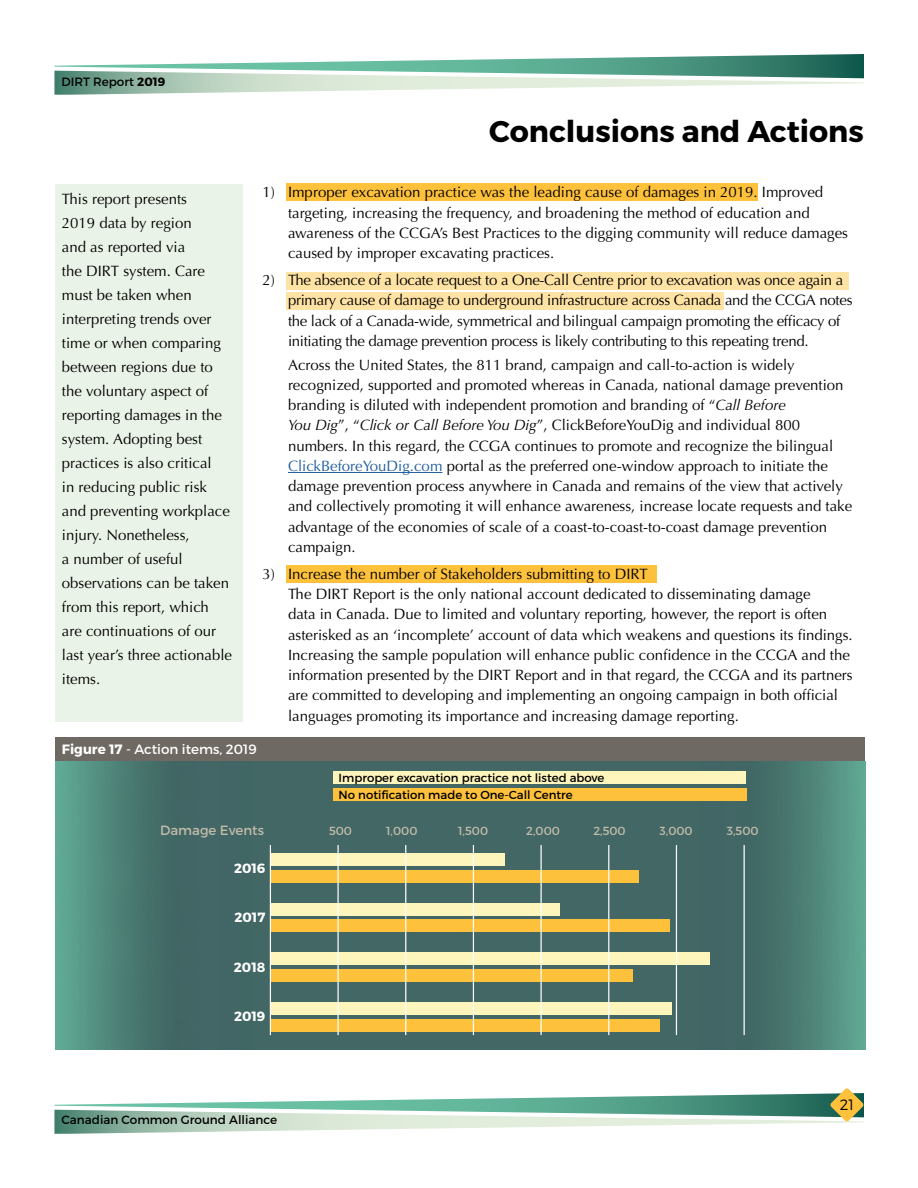
<style>
.page{position:relative;width:918px;height:1188px;background:#fff}
.page>*{position:absolute;margin:0;border:0;box-sizing:border-box;transform-origin:0 0}
.t1{font:700 30px "Montserrat";color:#000}
.t2{font:15px/24px "Optima";color:#000}
.t3{font:15px/20.2px "Optima";letter-spacing:-.02em;color:#000}
.t4{font:300 15px "Montserrat";color:#000}
.t5{font:13.5px "Montserrat";color:#fff}
.t6{font:700 13.35px "Montserrat";color:#fff}
.t7{font:13.35px "Montserrat";color:#c1bba9}
.t8{font:12px "Montserrat";color:#000}
.t9{font:11.7px/16.8px "Montserrat";color:#000}
.t10{font:11.7px "Montserrat";color:#c1bba9}
.s1{font-weight:700}
.s2{font-style:italic}
.s3{color:#215e9e}
</style>
<div class="page">
<svg style="left:54px;top:54px;width:810px;height:41px"></svg>
<svg style="left:54px;top:1088px;width:810px;height:46px"></svg>
<div style="left:55px;top:737px;width:810px;height:24px;background:#6e6963"></div>
<img style="left:55px;top:761px;width:810px;height:289px">
<div style="left:270px;top:853px;width:234px;height:13px;background:#fef5bc"></div>
<div style="left:270px;top:903px;width:290px;height:12px;background:#fef5bc"></div>
<div style="left:270px;top:919px;width:400px;height:13px;background:#fec13b"></div>
<div style="left:270px;top:952px;width:440px;height:13px;background:#fef5bc"></div>
<div style="left:271px;top:969px;width:362px;height:13px;background:#fec13b"></div>
<div style="left:270px;top:1002px;width:402px;height:13px;background:#fef5bc"></div>
<div style="left:270px;top:1019px;width:390px;height:12px;background:#fec13b"></div>
<div style="left:270px;top:870px;width:369px;height:13px;background:#fec13b"></div>
<div style="left:333px;top:771px;width:413px;height:13px;background:#fef5bc"></div>
<div style="left:333px;top:788px;width:413px;height:13px;background:#fec13b"></div>
<hr style="left:744px;top:845px;width:1px;height:190px;background:#fff">
<hr style="left:676px;top:845px;width:1px;height:190px;background:#fff">
<hr style="left:608px;top:845px;width:1px;height:190px;background:#fff">
<hr style="left:541px;top:845px;width:1px;height:190px;background:#fff">
<hr style="left:473px;top:845px;width:1px;height:190px;background:#fff">
<hr style="left:405px;top:845px;width:1px;height:190px;background:#fff">
<hr style="left:337px;top:845px;width:2px;height:190px;background:#fff">
<hr style="left:270px;top:845px;width:1px;height:190px;background:#fff">
<div style="left:55px;top:184px;width:188px;height:537px;background:#eaf3e7"></div>
<hr style="left:288px;top:472px;width:154px;height:1px;background:#215e9e">
<div style="left:286px;top:184px;width:472px;height:17px;background:#fec13b"></div>
<div style="left:286px;top:272px;width:563px;height:17px;background:#ffe3a4"></div>
<div style="left:286px;top:293px;width:438px;height:17px;background:#ffe3a4"></div>
<div style="left:286px;top:566px;width:371px;height:17px;background:#fec13b"></div>
<p class="t8" style="left:61px;top:74px;width:105px">DIRT Report <span class="s1">2019</span></p>
<h1 class="t1" style="left:489px;top:113px;width:376px">Conclusions and Actions</h1>
<p class="t2" style="left:62px;top:187px;width:172px">This report presents<br>2019 data by region<br>and as reported via<br>the DIRT system. Care must be taken when interpreting trends over time or when comparing between regions due to the voluntary aspect of reporting damages in the system. Adopting best practices is also critical<br>in reducing public risk and preventing workplace injury. Nonetheless,<br>a number of useful observations can be taken from this report, which are continuations of our last year’s three actionable items.</p>
<p class="t2" style="left:288px;top:182px;width:562px;line-height:20.2px;text-indent:-26px">1) Improper excavation practice was the leading cause of damages in 2019. Improved targeting, increasing the frequency, and broadening the method of education and awareness of the CCGA’s Best Practices to the digging community will reduce damages caused by improper excavating practices.</p>
<p class="t3" style="left:288px;top:270px;width:566px;text-indent:-26px">2) The absence of a locate request to a One-Call Centre prior to excavation was once again a primary cause of damage to underground infrastructure across Canada and the CCGA notes the lack of a Canada-wide, symmetrical and bilingual campaign promoting the efficacy of initiating the damage prevention process is likely contributing to this repeating trend.</p>
<p class="t2" style="left:288px;top:355px;width:566px;line-height:20.2px">Across the United States, the 811 brand, campaign and call-to-action is widely recognized, supported and promoted whereas in Canada, national damage prevention branding is diluted with independent promotion and branding of “<span class="s2">Call Before<br>You Dig</span>”, “<span class="s2">Click or Call Before You Dig</span>”, ClickBeforeYouDig and individual 800 numbers. In this regard, the CCGA continues to promote and recognize the bilingual <span class="s3">ClickBeforeYouDig.com</span> portal as the preferred one-window approach to initiate the damage prevention process anywhere in Canada and remains of the view that actively and collectively promoting it will enhance awareness, increase locate requests and take advantage of the economies of scale of a coast-to-coast-to-coast damage prevention campaign.</p>
<p class="t2" style="left:288px;top:564px;width:566px;line-height:20.2px;text-indent:-26px">3) Increase the number of Stakeholders submitting to DIRT<br>The DIRT Report is the only national account dedicated to disseminating damage<br>data in Canada. Due to limited and voluntary reporting, however, the report is often asterisked as an ‘incomplete’ account of data which weakens and questions its findings.<br>Increasing the sample population will enhance public confidence in the CCGA and the information presented by the DIRT Report and in that regard, the CCGA and its partners are committed to developing and implementing an ongoing campaign in both official languages promoting its importance and increasing damage reporting.</p>
<p class="t5" style="left:62px;top:741px;width:196px"><span class="s1">Figure 17</span> - Action items, 2019</p>
<p class="t9" style="left:339px;top:770px;width:267px">Improper excavation practice not listed above<br>No notification made to One-Call Centre</p>
<p class="t7" style="left:160px;top:823px;width:106px">Damage Events</p>
<p class="t10" style="left:329px;top:824px;width:24px">500</p>
<p class="t10" style="left:386px;top:824px;width:33px">1,000</p>
<p class="t10" style="left:458px;top:824px;width:32px">1,500</p>
<p class="t10" style="left:526px;top:824px;width:35px">2,000</p>
<p class="t10" style="left:593px;top:824px;width:34px">2,500</p>
<p class="t10" style="left:660px;top:824px;width:35px">3,000</p>
<p class="t10" style="left:727px;top:824px;width:33px">3,500</p>
<p class="t6" style="left:234px;top:860px;width:33px">2016</p>
<p class="t6" style="left:235px;top:909px;width:32px">2017</p>
<p class="t6" style="left:234px;top:959px;width:33px">2018</p>
<p class="t6" style="left:234px;top:1008px;width:33px">2019</p>
<p class="t8" style="left:62px;top:1113px;width:217px">Canadian Common Ground Alliance</p>
<p class="t4" style="left:840px;top:1096px;width:16px">21</p>
</div>
